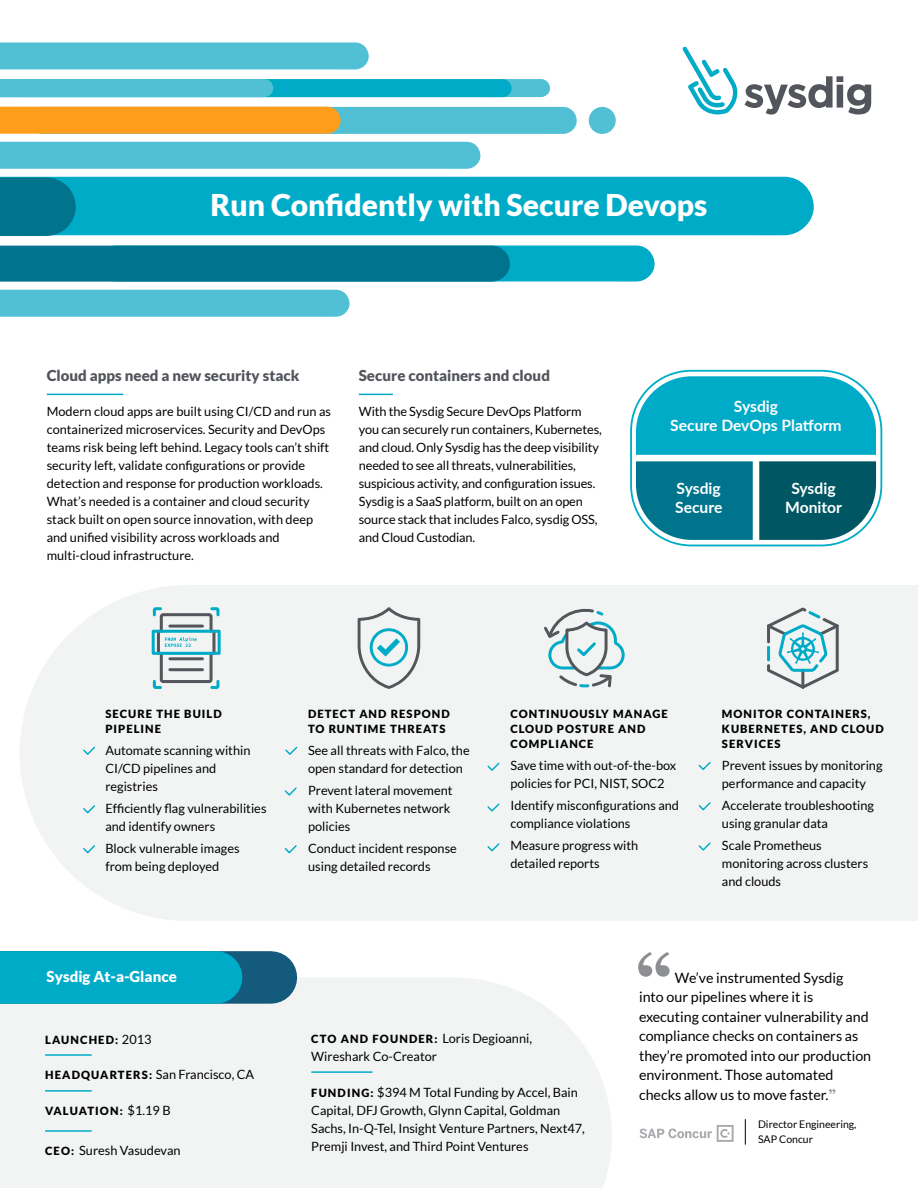
<style>
.page{position:relative;width:918px;height:1188px;background:#fff}
.page>*{position:absolute;margin:0;border:0;box-sizing:border-box;transform-origin:0 0}
.t1{font:700 72px "Georgia";color:#8d8f92}
.t2{font:900 30px "Lato";color:#fff}
.t3{font:700 15.6px/18.8px "Lato";color:#fff;text-align:center}
.t4{font:900 15px "Lato";color:#52555b}
.t5{font:900 15px "Lato";color:#fff}
.t6{font:14.25px/19.5px "Lato";color:#000}
.t7{font:12.75px/18px "Lato";color:#000}
.t8{font:900 11.25px/15px "Lato";letter-spacing:.09em;color:#000}
.t9{font:10.5px/15px "Lato";color:#000}
.s1{font-weight:400;font-size:12.75px}
.s2{font-weight:900;font-size:11.25px}
.s3{font-family:"Georgia";font-weight:700;color:#8d8f92}
</style>
<div class="page">
<div style="left:188px;top:585px;width:730px;height:336px;background:#f2f4f4"></div>
<div style="left:0;top:977px;width:455px;height:211px;background:#f2f4f4"></div>
<div style="left:76px;top:177px;width:738px;height:58px;background:#00abc8"></div>
<svg style="left:0;top:177px;width:76px;height:59px;background:#017992"></svg>
<svg style="left:0;top:245px;width:655px;height:37px;background:#06839d"></svg>
<svg style="left:589px;top:107px;width:27px;height:27px"></svg>
<svg style="left:0;top:107px;width:577px;height:27px;background:#b7ac69"></svg>
<div style="left:0;top:142px;width:481px;height:27px;background:#51c0d5"></div>
<svg style="left:0;top:79px;width:550px;height:18px;background:#2eb7cf"></svg>
<svg style="left:0;top:42px;width:369px;height:28px;background:#58c2d6"></svg>
<div style="left:0;top:290px;width:350px;height:27px;background:#51c0d5"></div>
<svg style="left:216px;top:951px;width:55px;height:53px;background:#0d7999"></svg>
<div style="left:0;top:951px;width:216px;height:53px;background:#00abc8"></div>
<svg style="left:683px;top:47px;width:188px;height:68px"></svg>
<hr style="left:45px;top:1054px;width:47px;height:2px;background:#00abc8">
<hr style="left:45px;top:1090px;width:47px;height:2px;background:#00abc8">
<hr style="left:45px;top:1130px;width:47px;height:2px;background:#00abc8">
<hr style="left:359px;top:394px;width:34px;height:1px;background:#00abc8">
<hr style="left:47px;top:394px;width:76px;height:1px;background:#00abc8">
<svg style="left:358px;top:607px;width:62px;height:82px"></svg>
<svg style="left:285px;top:746px;width:13px;height:9px"></svg>
<svg style="left:284px;top:787px;width:13px;height:9px"></svg>
<svg style="left:284px;top:845px;width:13px;height:9px"></svg>
<svg style="left:151px;top:607px;width:69px;height:82px"></svg>
<div style="left:152px;top:630px;width:69px;height:25px;border:3px solid #00abc7"></div>
<svg style="left:82px;top:745px;width:14px;height:11px"></svg>
<svg style="left:82px;top:804px;width:14px;height:11px"></svg>
<svg style="left:82px;top:844px;width:14px;height:11px"></svg>
<svg style="left:544px;top:609px;width:81px;height:79px"></svg>
<svg style="left:487px;top:762px;width:13px;height:9px"></svg>
<svg style="left:487px;top:803px;width:13px;height:9px"></svg>
<svg style="left:487px;top:843px;width:13px;height:9px"></svg>
<svg style="left:767px;top:608px;width:72px;height:81px"></svg>
<svg style="left:698px;top:762px;width:13px;height:8px"></svg>
<svg style="left:698px;top:802px;width:13px;height:9px"></svg>
<svg style="left:698px;top:842px;width:13px;height:9px"></svg>
<hr style="left:311px;top:1071px;width:62px;height:2px;background:#00abc8">
<svg style="left:745px;top:1119px;width:1px;height:26px"></svg>
<svg style="left:639px;top:1125px;width:95px;height:17px"></svg>
<div style="left:630px;top:370px;width:252px;height:176px;border:2px solid #00aec7;border-radius:60px"></div>
<svg style="left:636px;top:376px;width:240px;height:79px;background:#11b0cb"></svg>
<svg style="left:636px;top:461px;width:117px;height:79px;background:#127e95"></svg>
<svg style="left:759px;top:461px;width:117px;height:79px;background:#12636e"></svg>
<h2 class="t2" style="left:210px;top:188px;width:499px">Run Confidently with Secure Devops</h2>
<p class="t4" style="left:47px;top:367px;width:254px">Cloud apps need a new security stack</p>
<p class="t7" style="left:47px;top:402px;width:286px">Modern cloud apps are built using CI/CD and run as containerized microservices. Security and DevOps teams risk being left behind. Legacy tools can’t shift security left, validate configurations or provide detection and response for production workloads.<br>What’s needed is a container and cloud security stack built on open source innovation, with deep and unified visibility across workloads and multi-cloud infrastructure.</p>
<p class="t4" style="left:359px;top:367px;width:193px">Secure containers and cloud</p>
<p class="t7" style="left:359px;top:402px;width:244px">With the Sysdig Secure DevOps Platform you can securely run containers, Kubernetes, and cloud. Only Sysdig has the deep visibility needed to see all threats, vulnerabilities, suspicious activity, and configuration issues.<br>Sysdig is a SaaS platform, built on an open source stack that includes Falco, sysdig OSS, and Cloud Custodian.</p>
<p class="t3" style="left:670px;top:396px;width:173px">Sysdig<br>Secure DevOps Platform</p>
<p class="t3" style="left:675px;top:478px;width:49px;text-align:left">Sysdig<br>Secure</p>
<p class="t3" style="left:785px;top:478px;width:58px">Sysdig<br>Monitor</p>
<p class="t8" style="left:105px;top:706px;width:118px">SECURE THE BUILD<br>PIPELINE</p>
<p class="t7" style="left:105px;top:741px;width:147px">Automate scanning within<br>CI/CD pipelines and registries</p>
<p class="t7" style="left:105px;top:799px;width:163px">Efficiently flag vulnerabilities and identify owners</p>
<p class="t7" style="left:105px;top:840px;width:136px">Block vulnerable images from being deployed</p>
<p class="t5" style="left:47px;top:968px;width:132px">Sysdig At-a-Glance</p>
<p class="t8" style="left:45px;top:1032px;width:108px">LAUNCHED: <span class="s1">2013</span></p>
<p class="t7" style="left:45px;top:1066px;width:211px"><span class="s2">HEADQUARTERS:</span> San Francisco, CA</p>
<p class="t8" style="left:45px;top:1103px;width:127px">VALUATION: <span class="s1">$1.19 B</span></p>
<p class="t7" style="left:45px;top:1142px;width:137px"><span class="s2">CEO:</span> Suresh Vasudevan</p>
<p class="t8" style="left:308px;top:706px;width:143px">DETECT AND RESPOND<br>TO RUNTIME THREATS</p>
<p class="t7" style="left:308px;top:741px;width:163px">See all threats with Falco, the open standard for detection</p>
<p class="t7" style="left:308px;top:781px;width:146px">Prevent lateral movement with Kubernetes network policies</p>
<p class="t7" style="left:308px;top:840px;width:150px">Conduct incident response using detailed records</p>
<p class="t8" style="left:510px;top:706px;width:159px">CONTINUOUSLY MANAGE<br>CLOUD POSTURE AND<br>COMPLIANCE</p>
<p class="t7" style="left:510px;top:756px;width:167px">Save time with out-of-the-box policies for PCI, NIST, SOC2</p>
<p class="t7" style="left:510px;top:796px;width:170px">Identify misconfigurations and compliance violations</p>
<p class="t7" style="left:510px;top:837px;width:129px">Measure progress with detailed reports</p>
<p class="t8" style="left:722px;top:706px;width:163px">MONITOR CONTAINERS,<br>KUBERNETES, AND CLOUD<br>SERVICES</p>
<p class="t7" style="left:722px;top:756px;width:162px">Prevent issues by monitoring performance and capacity</p>
<p class="t7" style="left:722px;top:796px;width:154px">Accelerate troubleshooting using granular data</p>
<p class="t7" style="left:722px;top:837px;width:148px">Scale Prometheus monitoring across clusters and clouds</p>
<p class="t7" style="left:311px;top:1029px;width:222px"><span class="s2">CTO AND FOUNDER:</span> Loris Degioanni,<br>Wireshark Co-Creator</p>
<p class="t7" style="left:311px;top:1083px;width:275px"><span class="s2">FUNDING:</span> $394 M Total Funding by Accel, Bain Capital, DFJ Growth, Glynn Capital, Goldman Sachs, In-Q-Tel, Insight Venture Partners, Next47, Premji Invest, and Third Point Ventures</p>
<h1 class="t1" style="left:636px;top:934px;width:39px">“</h1>
<p class="t6" style="left:639px;top:968px;width:234px;text-indent:36px">We’ve instrumented Sysdig into our pipelines where it is executing container vulnerability and compliance checks on containers as they’re promoted into our production environment. Those automated checks allow us to move faster.<span class="s3">”</span></p>
<p class="t9" style="left:758px;top:1116px;width:100px">Director Engineering,<br>SAP Concur</p>
</div>
